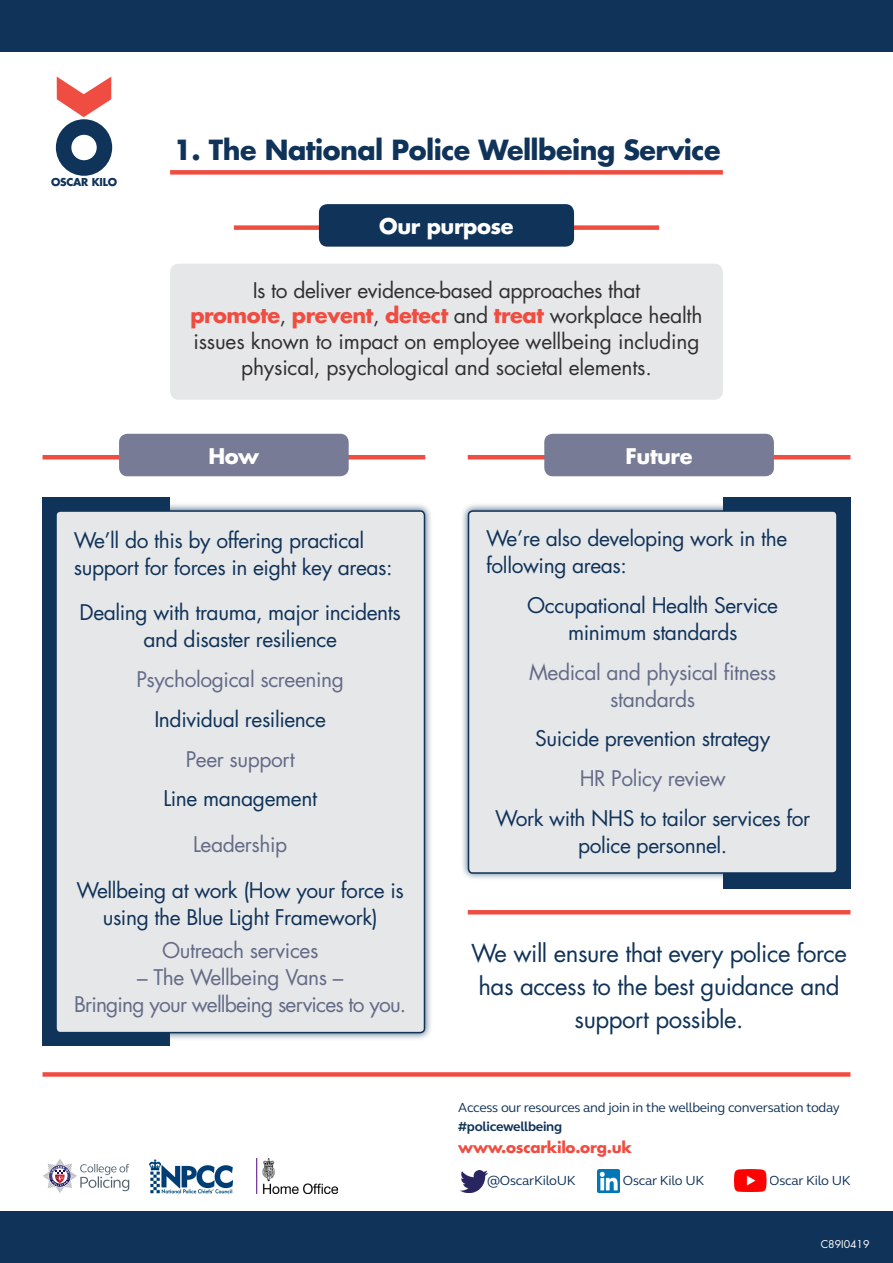
<style>
.page{position:relative;width:893px;height:1263px;background:#fff}
.page>*{position:absolute;margin:0;border:0;box-sizing:border-box;transform-origin:0 0}
.t1{font:700 27px "Futura Std";letter-spacing:-.02em;color:#103359}
.t2{font:24px/33px "Futura Std";letter-spacing:-.02em;color:#103359;text-align:center}
.t3{font:21px/27px "Futura Std";letter-spacing:-.02em;color:#103359;text-align:center}
.t4{font:21px/25.5px "Futura Std";letter-spacing:-.01em;color:#312f30;text-align:center}
.t5{font:21px/27px "Futura Std";letter-spacing:-.02em;color:#646b87;text-align:center}
.t6{font:21px/27px "Futura Std";letter-spacing:-.04em;color:#646b87;text-align:center}
.t7{font:700 21px "Futura Std";letter-spacing:-.02em;color:#fff}
.t8{font:700 15.15px "Futura Std";letter-spacing:-.02em;color:#ef4d41}
.t9{font:13.5px/19.5px "FS Elliot Pro";letter-spacing:-.02em;color:#103359}
.t10{font:700 10.5px "Futura Std";letter-spacing:-.02em;color:#103359}
.t11{font:10.5px "Futura Std";color:#fff}
.s1{font-weight:700;color:#ef4d41}
.s2{font-weight:700}
</style>
<div class="page">
<div style="left:723px;top:497px;width:127px;height:392px;background:#103359"></div>
<div style="left:43px;top:497px;width:127px;height:549px;background:#103359"></div>
<svg style="left:56px;top:77px;width:56px;height:99px"></svg>
<div style="left:460px;top:503px;width:385px;height:378px;background:#103359;opacity:.75"></div>
<div style="left:468px;top:511px;width:369px;height:362px;background:#e6e7e9;border-radius:4px"></div>
<div style="left:468px;top:510px;width:370px;height:364px;border:2px solid #103359;border-radius:4px"></div>
<div style="left:48px;top:503px;width:385px;height:538px;background:#103359;opacity:.75"></div>
<div style="left:56px;top:511px;width:368px;height:521px;background:#e6e7e9;border-radius:4px"></div>
<div style="left:55px;top:510px;width:370px;height:523px;border:2px solid #103359;border-radius:4px"></div>
<div style="left:170px;top:264px;width:553px;height:136px;background:#e6e7e9;border-radius:9px"></div>
<img style="left:597px;top:1170px;width:23px;height:22px">
<img style="left:460px;top:1170px;width:27px;height:22px">
<img style="left:735px;top:1169px;width:32px;height:22px">
<svg style="left:43px;top:1159px;width:86px;height:34px"></svg>
<img style="left:149px;top:1159px;width:84px;height:35px">
<img style="left:256px;top:1159px;width:81px;height:34px">
<div style="left:0;top:0;width:893px;height:51px;background:#103359"></div>
<div style="left:170px;top:170px;width:553px;height:5px;background:#ef4d41"></div>
<div style="left:234px;top:225px;width:425px;height:5px;background:#ef4d41"></div>
<div style="left:319px;top:204px;width:255px;height:43px;background:#103359;border-radius:9px"></div>
<hr style="left:43px;top:455px;width:382px;height:4px;background:#ef4d41">
<div style="left:119px;top:434px;width:230px;height:42px;background:#787b95;border-radius:9px"></div>
<hr style="left:468px;top:455px;width:382px;height:4px;background:#ef4d41">
<div style="left:544px;top:434px;width:230px;height:42px;background:#787b95;border-radius:9px"></div>
<hr style="left:468px;top:910px;width:382px;height:4px;background:#ef4d41">
<div style="left:43px;top:1072px;width:807px;height:5px;background:#ef4d41"></div>
<div style="left:0;top:1212px;width:893px;height:51px;background:#103359"></div>
<p class="t10" style="left:51px;top:175px;width:68px">OSCAR KILO</p>
<p class="t1" style="left:174px;top:132px;width:548px">1. The National Police Wellbeing Service</p>
<p class="t7" style="left:379px;top:212px;width:136px">Our purpose</p>
<p class="t4" style="left:190px;top:278px;width:514px">Is to deliver evidence-based approaches that<br><span class="s1">promote</span>, <span class="s1">prevent</span>, <span class="s1">detect</span> and <span class="s1">treat</span> workplace health issues known to impact on employee wellbeing including physical, psychological and societal elements.</p>
<p class="t7" style="left:208px;top:442px;width:52px">How</p>
<p class="t7" style="left:626px;top:442px;width:68px">Future</p>
<p class="t3" style="left:74px;top:527px;width:320px;text-align:left">We’ll do this by offering practical support for forces in eight key areas:</p>
<p class="t3" style="left:80px;top:599px;width:323px">Dealing with trauma, major incidents and disaster resilience</p>
<p class="t5" style="left:136px;top:666px;width:209px">Psychological screening</p>
<p class="t3" style="left:154px;top:706px;width:173px">Individual resilience</p>
<p class="t5" style="left:186px;top:746px;width:110px">Peer support</p>
<p class="t3" style="left:163px;top:785px;width:155px">Line management</p>
<p class="t5" style="left:193px;top:831px;width:96px">Leadership</p>
<p class="t3" style="left:77px;top:877px;width:329px">Wellbeing at work (How your force is using the Blue Light Framework)</p>
<p class="t5" style="left:162px;top:937px;width:158px">Outreach services</p>
<p class="t6" style="left:74px;top:964px;width:334px">– The Wellbeing Vans –<br>Bringing your wellbeing services to you.</p>
<p class="t3" style="left:486px;top:525px;width:303px;text-align:left">We’re also developing work in the following areas:</p>
<p class="t3" style="left:527px;top:592px;width:252px">Occupational Health Service minimum standards</p>
<p class="t5" style="left:529px;top:659px;width:249px">Medical and physical fitness standards</p>
<p class="t3" style="left:535px;top:725px;width:236px">Suicide prevention strategy</p>
<p class="t5" style="left:580px;top:765px;width:148px">HR Policy review</p>
<p class="t3" style="left:495px;top:805px;width:316px">Work with NHS to tailor services for police personnel.</p>
<p class="t2" style="left:471px;top:936px;width:377px">We will ensure that every police force has access to the best guidance and support possible.</p>
<p class="t9" style="left:458px;top:1097px;width:383px">Access our resources and join in the wellbeing conversation today <span class="s2">#policewellbeing</span></p>
<p class="t8" style="left:458px;top:1138px;width:175px">www.oscarkilo.org.uk</p>
<p class="t9" style="left:487px;top:1170px;width:90px">@OscarKiloUK</p>
<p class="t9" style="left:623px;top:1170px;width:83px">Oscar Kilo UK</p>
<p class="t9" style="left:769px;top:1170px;width:83px">Oscar Kilo UK</p>
<p class="t11" style="left:821px;top:1238px;width:50px">C89I0419</p>
</div>
